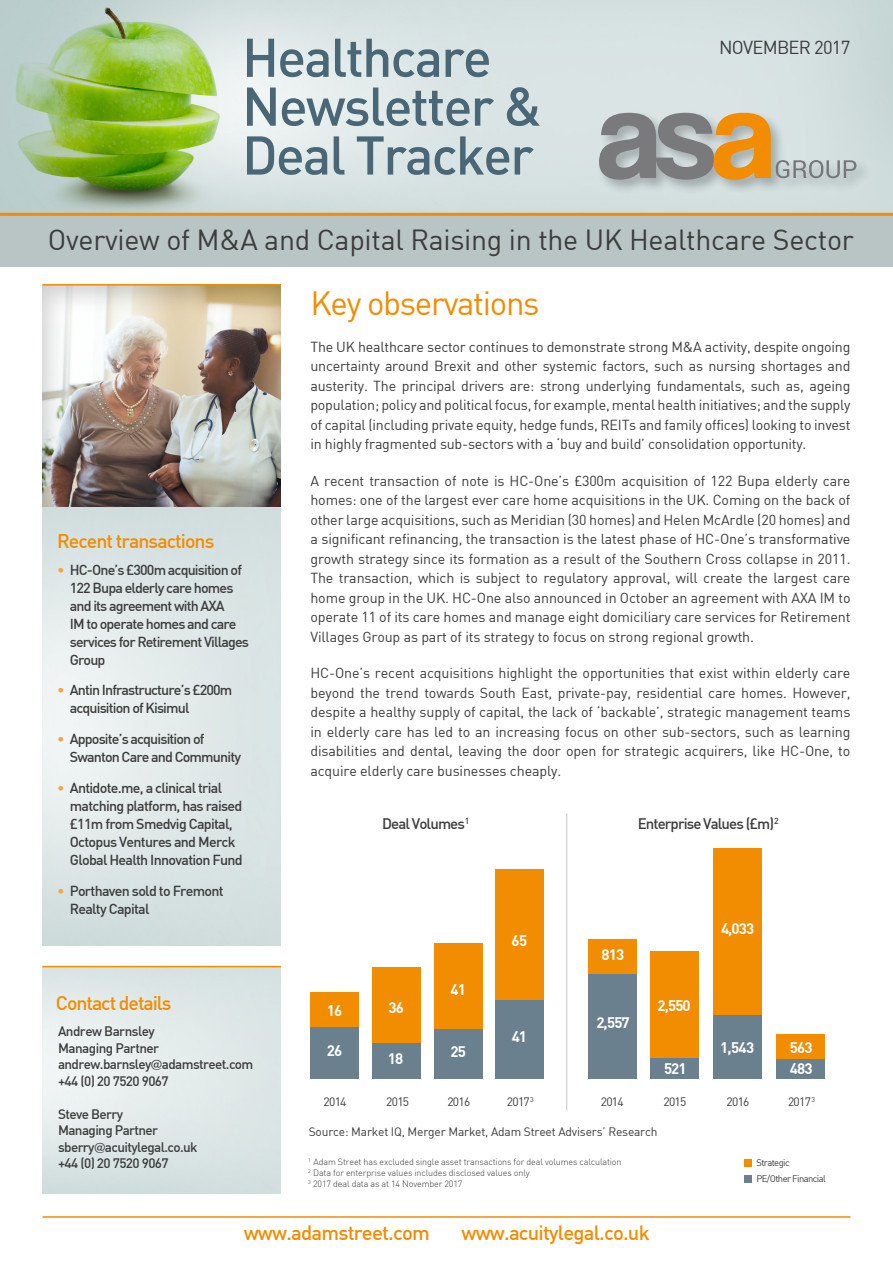
<style>
.page{position:relative;width:893px;height:1263px;background:#fff}
.page>*{position:absolute;margin:0;border:0;box-sizing:border-box;transform-origin:0 0}
.t1{font:500 53.7px/48.9px "DIN";letter-spacing:-.035em;color:#4a6778}
.t2{font:33px "DIN";letter-spacing:-.04em;color:#f28c00}
.t3{font:28.5px "DIN";letter-spacing:-.01em;color:#3c3c3b}
.t4{font:500 20.25px "DIN";letter-spacing:-.04em;color:#f28c00}
.t5{font:500 19.5px "DIN";letter-spacing:-.05em;color:#f28c00}
.t6{font:18.45px "DIN";letter-spacing:-.04em;color:#3c3c3b}
.t7{font:15px "DIN Bold";letter-spacing:-.06em;color:#fff}
.t8{font:500 15px "DIN";letter-spacing:-.06em;color:#3c3c3b}
.t9{font:14.25px/19.5px "DIN";letter-spacing:-.01em;color:#3c3c3b;text-align:justify}
.t10{font:500 14.25px/18px "DIN";letter-spacing:-.06em;color:#3c3c3b}
.t11{font:500 13.5px/16.5px "DIN";letter-spacing:-.045em;color:#3c3c3b}
.t12{font:12px "DIN";letter-spacing:-.015em;color:#3c3c3b}
.t13{font:9.45px/15.6px "DIN";letter-spacing:-.06em;color:#3c3c3b}
.t14{font:300 9px/11.2px "DIN";letter-spacing:-.015em;color:#3c3c3b}
.t15{font:7.05px "DIN";color:#3c3c3b}
.s1{font-weight:400;color:#f6a440}
.s2{font-family:"Interval Sans Pro";font-weight:400}
</style>
<div class="page">
<img style="left:43px;top:506px;width:238px;height:439px">
<div style="left:30px;top:274px;width:263px;height:232px;background:#000;opacity:.2"></div>
<div style="left:0;top:214px;width:893px;height:53px;background:#b9c4c5"></div>
<hr style="left:0;top:214px;width:1px;height:53px;background:#9ba9ac">
<img style="left:0;top:0;width:893px;height:213px">
<hr style="left:43px;top:1216px;width:807px;height:2px;background:#f28c00">
<div style="left:597px;top:110px;width:274px;height:84px;background:#000;opacity:.24"></div>
<svg style="left:599px;top:113px;width:257px;height:67px;background:#b5ab97"></svg>
<hr style="left:43px;top:284px;width:238px;height:2px;background:#f28c00">
<hr style="left:0;top:213px;width:893px;height:3px;background:#f28c00">
<div style="left:743px;top:1159px;width:8px;height:8px;background:#f28c00"></div>
<div style="left:743px;top:1175px;width:8px;height:8px;background:#6b808f"></div>
<div style="left:588px;top:974px;width:49px;height:104px;background:#6b808f"></div>
<div style="left:310px;top:1026px;width:49px;height:52px;background:#6b808f"></div>
<div style="left:310px;top:992px;width:49px;height:34px;background:#f28c00"></div>
<div style="left:588px;top:939px;width:49px;height:35px;background:#f28c00"></div>
<div style="left:650px;top:1057px;width:49px;height:21px;background:#6b808f"></div>
<div style="left:713px;top:1013px;width:49px;height:65px;background:#6b808f"></div>
<div style="left:776px;top:1059px;width:49px;height:19px;background:#6b808f"></div>
<div style="left:372px;top:1042px;width:49px;height:36px;background:#6b808f"></div>
<div style="left:372px;top:968px;width:49px;height:75px;background:#f28c00"></div>
<div style="left:650px;top:952px;width:49px;height:106px;background:#f28c00"></div>
<div style="left:434px;top:1027px;width:49px;height:51px;background:#6b808f"></div>
<div style="left:434px;top:943px;width:49px;height:86px;background:#f28c00"></div>
<div style="left:495px;top:999px;width:49px;height:79px;background:#6b808f"></div>
<div style="left:495px;top:868px;width:49px;height:131px;background:#f28c00"></div>
<div style="left:713px;top:848px;width:49px;height:167px;background:#f28c00"></div>
<div style="left:776px;top:1035px;width:49px;height:24px;background:#f28c00"></div>
<hr style="left:566px;top:813px;width:1px;height:297px;background:#c6c6c6">
<hr style="left:43px;top:966px;width:238px;height:1px;background:#f28c00">
<h1 class="t1" style="left:242px;top:31px;width:302px">Healthcare<br>Newsletter &amp;<br>Deal Tracker</h1>
<p class="t6" style="left:719px;top:36px;width:133px">NOVEMBER 2017</p>
<h3 class="t3" style="left:48px;top:222px;width:807px">Overview of M&amp;A and Capital Raising in the UK Healthcare Sector</h3>
<h3 class="t5" style="left:57px;top:529px;width:159px">Recent transactions</h3>
<p class="t10" style="left:70px;top:560px;width:181px;text-indent:-13px"><span class="s1">•</span> HC-One’s £300m acquisition of<br>122 Bupa elderly care homes and its agreement with AXA<br>IM to operate homes and care services for Retirement Villages<br>Group</p>
<p class="t10" style="left:70px;top:681px;width:164px;text-indent:-13px"><span class="s1">•</span> Antin Infrastructure’s £200m acquisition of Kisimul</p>
<p class="t10" style="left:70px;top:729px;width:173px;text-indent:-13px"><span class="s1">•</span> Apposite’s acquisition of<br>Swanton Care and Community</p>
<p class="t10" style="left:70px;top:778px;width:175px;text-indent:-13px"><span class="s1">•</span> Antidote.me, a clinical trial matching platform, has raised £11m from Smedvig Capital,<br>Octopus Ventures and Merck<br>Global Health Innovation Fund</p>
<p class="t10" style="left:70px;top:881px;width:155px;text-indent:-13px"><span class="s1">•</span> Porthaven sold to Fremont<br>Realty Capital</p>
<h3 class="t5" style="left:56px;top:990px;width:117px">Contact details</h3>
<p class="t11" style="left:58px;top:1023px;width:197px">Andrew Barnsley<br>Managing Partner andrew.barnsley<span class="s2">@</span>adamstreet.com +44 (0) 20 7520 9067</p>
<p class="t11" style="left:58px;top:1105px;width:141px">Steve Berry<br>Managing Partner sberry<span class="s2">@</span>acuitylegal.co.uk +44 (0) 20 7520 9067</p>
<h2 class="t2" style="left:310px;top:283px;width:231px">Key observations</h2>
<p class="t9" style="left:310px;top:337px;width:542px">The UK healthcare sector continues to demonstrate strong M&amp;A activity, despite ongoing uncertainty around Brexit and other systemic factors, such as nursing shortages and austerity. The principal drivers are: strong underlying fundamentals, such as, ageing population; policy and political focus, for example, mental health initiatives; and the supply of capital (including private equity, hedge funds, REITs and family offices) looking to invest in highly fragmented sub-sectors with a ‘buy and build’ consolidation opportunity.</p>
<p class="t9" style="left:310px;top:471px;width:542px">A recent transaction of note is HC-One’s £300m acquisition of 122 Bupa elderly care homes: one of the largest ever care home acquisitions in the UK. Coming on the back of other large acquisitions, such as Meridian (30 homes) and Helen McArdle (20 homes) and a significant refinancing, the transaction is the latest phase of HC-One’s transformative growth strategy since its formation as a result of the Southern Cross collapse in 2011.<br>The transaction, which is subject to regulatory approval, will create the largest care home group in the UK. HC-One also announced in October an agreement with AXA IM to operate 11 of its care homes and manage eight domiciliary care services for Retirement Villages Group as part of its strategy to focus on strong regional growth.</p>
<p class="t9" style="left:310px;top:663px;width:542px">HC-One’s recent acquisitions highlight the opportunities that exist within elderly care beyond the trend towards South East, private-pay, residential care homes. However, despite a healthy supply of capital, the lack of ‘backable’, strategic management teams in elderly care has led to an increasing focus on other sub-sectors, such as learning disabilities and dental, leaving the door open for strategic acquirers, like HC-One, to acquire elderly care businesses cheaply.</p>
<p class="t8" style="left:382px;top:814px;width:89px">Deal Volumes<sup>1</sup></p>
<p class="t8" style="left:638px;top:814px;width:143px">Enterprise Values (£m)<sup>2</sup></p>
<p class="t7" style="left:327px;top:1000px;width:17px">16</p>
<p class="t7" style="left:327px;top:1041px;width:17px">26</p>
<p class="t7" style="left:451px;top:980px;width:17px">41</p>
<p class="t7" style="left:511px;top:930px;width:17px">65</p>
<p class="t7" style="left:602px;top:945px;width:24px">813</p>
<p class="t7" style="left:388px;top:997px;width:17px">36</p>
<p class="t7" style="left:658px;top:995px;width:35px">2,550</p>
<p class="t7" style="left:388px;top:1049px;width:17px">18</p>
<p class="t7" style="left:451px;top:1042px;width:17px">25</p>
<p class="t7" style="left:512px;top:1027px;width:17px">41</p>
<p class="t7" style="left:596px;top:1013px;width:35px">2,557</p>
<p class="t7" style="left:664px;top:1058px;width:24px">521</p>
<p class="t7" style="left:721px;top:918px;width:35px">4,033</p>
<p class="t7" style="left:720px;top:1037px;width:36px">1,543</p>
<p class="t7" style="left:790px;top:1038px;width:25px">563</p>
<p class="t7" style="left:790px;top:1059px;width:25px">483</p>
<p class="t15" style="left:530px;top:1095px;width:5px">3</p>
<p class="t12" style="left:788px;top:1094px;width:29px">2017<sup>3</sup></p>
<p class="t12" style="left:324px;top:1094px;width:24px">2014</p>
<p class="t12" style="left:601px;top:1094px;width:24px">2014</p>
<p class="t12" style="left:386px;top:1094px;width:24px">2015</p>
<p class="t12" style="left:447px;top:1094px;width:24px">2016</p>
<p class="t12" style="left:507px;top:1094px;width:24px">2017</p>
<p class="t12" style="left:663px;top:1094px;width:24px">2015</p>
<p class="t12" style="left:727px;top:1094px;width:24px">2016</p>
<p class="t12" style="left:309px;top:1124px;width:350px">Source: Market IQ, Merger Market, Adam Street Advisers’ Research</p>
<p class="t14" style="left:308px;top:1156px;width:315px"><sup>1</sup> Adam Street has excluded single asset transactions for deal volumes calculation<br><sup>2</sup> Data for enterprise values includes disclosed values only<br><sup>3</sup> 2017 deal data as at 14 November 2017</p>
<p class="t13" style="left:756px;top:1155px;width:71px">Strategic<br>PE/Other Financial</p>
<h3 class="t4" style="left:244px;top:1219px;width:188px">www.adamstreet.com</h3>
<h3 class="t4" style="left:461px;top:1219px;width:190px">www.acuitylegal.co.uk</h3>
</div>
